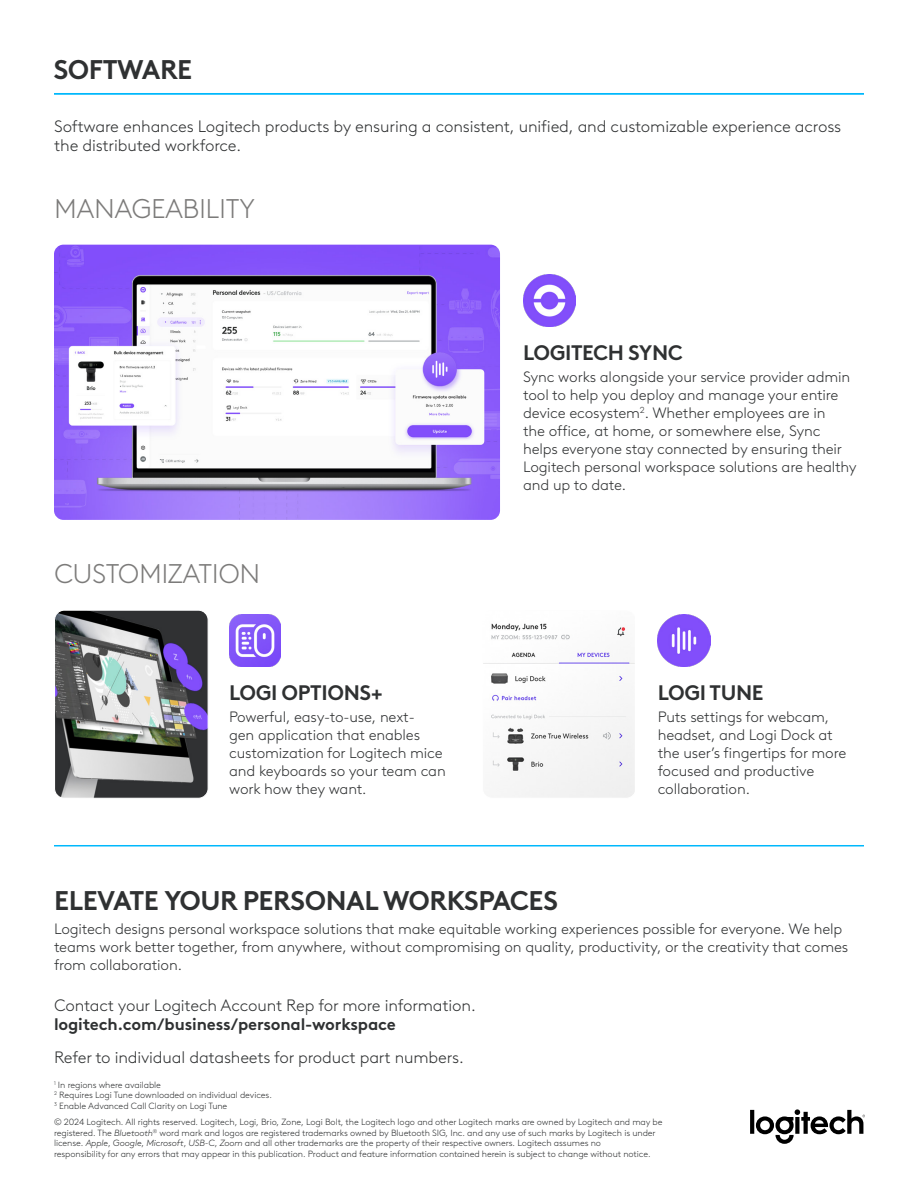
<style>
.page{position:relative;width:918px;height:1188px;background:#fff}
.page>*{position:absolute;margin:0;border:0;box-sizing:border-box;transform-origin:0 0}
.Subhead_Services{font:700 27px "Brown Logitech Pan";letter-spacing:-.02em;color:#2f3132}
.Light_Subhead_1{font:300 27px "Brown Logitech Pan";letter-spacing:-.02em;color:#7c7b7a}
.Head_1{font:700 27px "Brown Logitech Pan";letter-spacing:-.02em;color:#2f3132}
.Subhead_Software_1{font:700 21px "Brown Logitech Pan";letter-spacing:-.02em;color:#2f3132}
.Body_Intro_1{font:300 16.5px/19.5px "Brown Logitech Pan";letter-spacing:-.01em;color:#2f3132}
.Body_Services{font:300 16.5px "Brown Logitech Pan";letter-spacing:-.01em;color:#2f3132}
.Body_Services-2{font:700 16.5px "Brown Logitech Pan";letter-spacing:-.01em;color:#2f3132}
.Body_Software_1{font:300 15px/18px "Brown Logitech Pan";letter-spacing:-.01em;color:#2f3132}
.Body_Services-3{font:300 15px/18px "Brown Logitech Pan";letter-spacing:-.01em;color:#2f3132}
.legal{font:300 9px "Brown Logitech Pan";letter-spacing:-.01em;color:#2f3132}
.s1{font-family:"Brown Pro";font-style:italic}
</style>
<div class="page">
<hr style="left:54px;top:845px;width:810px;height:1px;background:#00b8fc">
<svg style="left:750px;top:1109px;width:115px;height:35px"></svg>
<img style="left:54px;top:245px;width:446px;height:275px">
<img style="left:484px;top:623px;width:151px;height:174px">
<div style="left:482px;top:610px;width:155px;height:189px;border:1px solid #fff;border-radius:10px"></div>
<img style="left:56px;top:612px;width:151px;height:185px">
<div style="left:54px;top:610px;width:155px;height:189px;border:1px solid #fff;border-radius:10px"></div>
<img style="left:229px;top:614px;width:52px;height:52px">
<hr style="left:54px;top:93px;width:810px;height:1px;background:#00b8fc">
<img style="left:658px;top:614px;width:52px;height:52px">
<img style="left:523px;top:274px;width:53px;height:52px">
<p class="Head_1" style="left:53px;top:48px;width:140px">SOFTWARE</p>
<p class="Body_Intro_1" style="left:54px;top:116px;width:789px">Software enhances Logitech products by ensuring a consistent, unified, and customizable experience across the distributed workforce.</p>
<p class="Light_Subhead_1" style="left:54px;top:189px;width:203px">MANAGEABILITY</p>
<p class="Light_Subhead_1" style="left:54px;top:554px;width:208px">CUSTOMIZATION</p>
<p class="Subhead_Software_1" style="left:229px;top:676px;width:155px">LOGI OPTIONS+</p>
<p class="Body_Software_1" style="left:229px;top:707px;width:218px">Powerful, easy-to-use, next-<br>gen application that enables customization for Logitech mice and keyboards so your team can work how they want.</p>
<p class="Subhead_Software_1" style="left:523px;top:336px;width:161px">LOGITECH SYNC</p>
<p class="Body_Software_1" style="left:523px;top:367px;width:335px">Sync works alongside your service provider admin tool to help you deploy and manage your entire device ecosystem<sup>2</sup>. Whether employees are in<br>the office, at home, or somewhere else, Sync helps everyone stay connected by ensuring their Logitech personal workspace solutions are healthy and up to date.</p>
<p class="Subhead_Software_1" style="left:658px;top:676px;width:107px">LOGI TUNE</p>
<p class="Body_Software_1" style="left:658px;top:707px;width:190px">Puts settings for webcam, headset, and Logi Dock at the user’s fingertips for more focused and productive collaboration.</p>
<p class="Subhead_Services" style="left:54px;top:879px;width:506px">ELEVATE YOUR PERSONAL WORKSPACES</p>
<p class="Body_Services-3" style="left:54px;top:919px;width:796px">Logitech designs personal workspace solutions that make equitable working experiences possible for everyone. We help teams work better together, from anywhere, without compromising on quality, productivity, or the creativity that comes from collaboration.</p>
<p class="Body_Services" style="left:54px;top:993px;width:423px">Contact your Logitech Account Rep for more information.</p>
<p class="Body_Services-2" style="left:54px;top:1012px;width:343px">logitech.com/business/personal-workspace</p>
<p class="Body_Services" style="left:54px;top:1046px;width:411px">Refer to individual datasheets for product part numbers.</p>
<p class="legal" style="left:54px;top:1078px;width:109px"><sup>1</sup> In regions where available</p>
<p class="legal" style="left:54px;top:1089px;width:219px"><sup>2</sup> Requires Logi Tune downloaded on individual devices.</p>
<p class="legal" style="left:54px;top:1099px;width:175px"><sup>3</sup> Enable Advanced Call Clarity on Logi Tune</p>
<p class="legal" style="left:54px;top:1116px;width:610px">© 2024 Logitech. All rights reserved. Logitech, Logi, Brio, Zone, Logi Bolt, the Logitech logo and other Logitech marks are owned by Logitech and may be</p>
<p class="legal" style="left:54px;top:1126px;width:603px">registered. The <span class="s1">Bluetooth</span><sup>®</sup> word mark and logos are registered trademarks owned by Bluetooth SIG, Inc. and any use of such marks by Logitech is under</p>
<p class="legal" style="left:54px;top:1137px;width:549px">license. <span class="s1">Apple</span>, <span class="s1">Google</span>, <span class="s1">Microsoft</span>, <span class="s1">USB-C</span>, <span class="s1">Zoom</span> and all other trademarks are the property of their respective owners. Logitech assumes no</p>
<p class="legal" style="left:54px;top:1147px;width:598px">responsibility for any errors that may appear in this publication. Product and feature information contained herein is subject to change without notice.</p>
</div>
